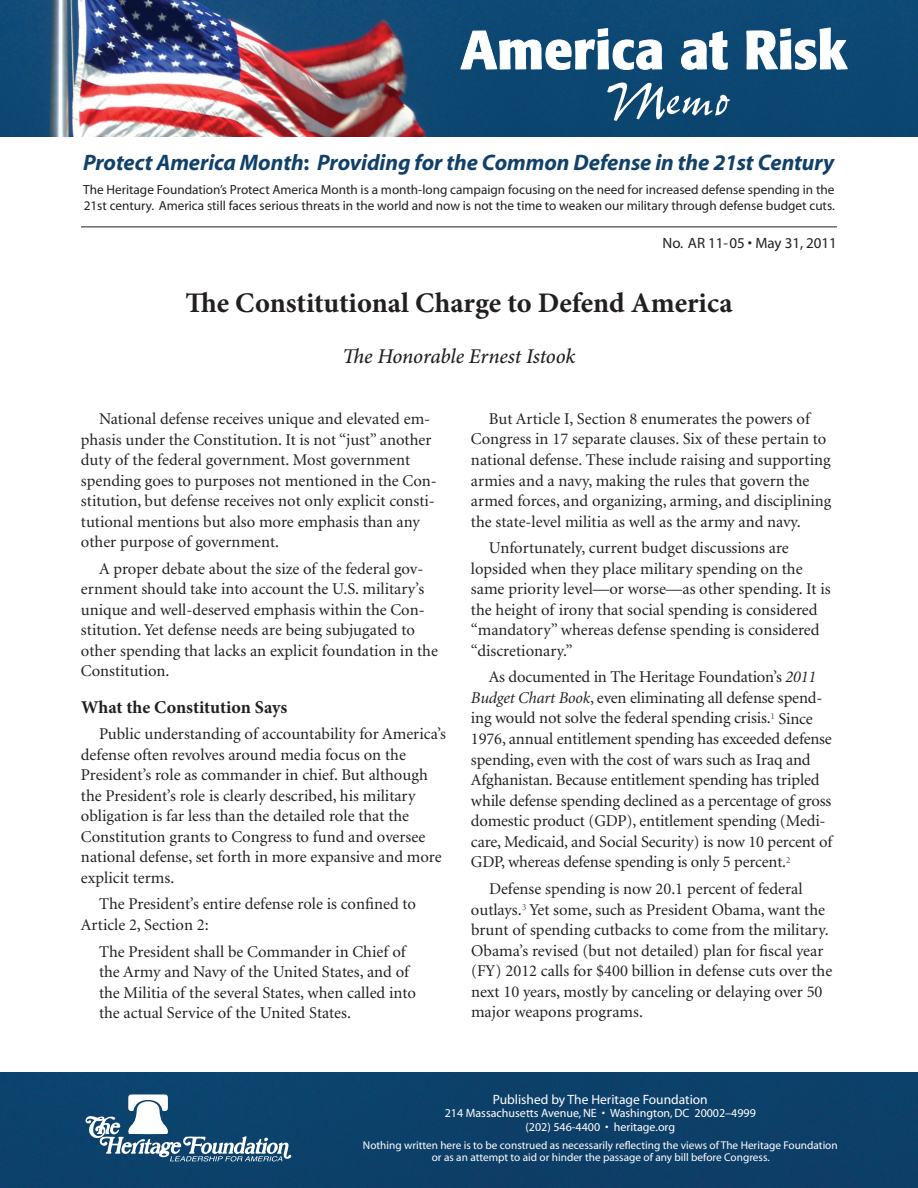
<style>
.page{position:relative;width:918px;height:1188px;background:#fff}
.page>*{position:absolute;margin:0;border:0;box-sizing:border-box;transform-origin:0 0}
.t1{font:54px "Pepita MT Std";color:#fff}
.t2{font:700 28.35px "Minion Pro";color:#231f20}
.t3{font:italic 700 22.5px "Myriad";letter-spacing:-.005em;color:#11416b}
.t4{font:italic 500 21px "Minion Pro";letter-spacing:-.01em;color:#231f20}
.t5{font:700 18px "Minion Pro";letter-spacing:-.005em;color:#231f20}
.t6{font:16.5px/20.5px "Minion";color:#231f20}
.t7{font:15px "Myriad";color:#231f20}
.t8{font:13.5px "Myriad";color:#fff}
.t9{font:13.2px/16.2px "Myriad";color:#231f20}
.t10{font:12px/13.5px "Myriad";color:#fff;text-align:center}
.t11{font:11.25px/12px "Myriad";color:#fff;text-align:center}
.s1{font-style:normal}
.s2{font-style:italic}
</style>
<div class="page">
<div style="left:0;top:1072px;width:918px;height:116px;background:#0c4069"></div>
<svg style="left:86px;top:1094px;width:205px;height:67px"></svg>
<img style="left:0;top:0;width:918px;height:136px">
<svg style="left:460px;top:28px;width:388px;height:42px"></svg>
<hr style="left:81px;top:226px;width:756px;height:1px;background:#231f20">
<h1 class="t1" style="left:606px;top:71px;width:126px">Memo</h1>
<h3 class="t3" style="left:83px;top:151px;width:753px">Protect America Month<span class="s1">:</span> Providing for the Common Defense in the 21st Century</h3>
<p class="t9" style="left:83px;top:182px;width:753px">The Heritage Foundation’s Protect America Month is a month-long campaign focusing on the need for increased defense spending in the<br>21st century. America still faces serious threats in the world and now is not the time to weaken our military through defense budget cuts.</p>
<p class="t7" style="left:663px;top:235px;width:176px">No. AR 11-05 • May 31, 2011</p>
<h2 class="t2" style="left:185px;top:283px;width:549px">The Constitutional Charge to Defend America</h2>
<p class="t4" style="left:342px;top:342px;width:235px">The Honorable Ernest Istook</p>
<p class="t6" style="left:81px;top:409px;width:357px;text-indent:18px">National defense receives unique and elevated em&shy;phasis under the Constitution. It is not “just” another duty of the federal government. Most government spending goes to purposes not mentioned in the Con&shy;stitution, but defense receives not only explicit consti&shy;tutional mentions but also more emphasis than any other purpose of government.</p>
<p class="t6" style="left:81px;top:559px;width:359px;text-indent:18px">A proper debate about the size of the federal gov&shy;ernment should take into account the U.S. military’s unique and well-deserved emphasis within the Con&shy;stitution. Yet defense needs are being subjugated to other spending that lacks an explicit foundation in the Constitution.</p>
<p class="t5" style="left:81px;top:694px;width:208px">What the Constitution Says</p>
<p class="t6" style="left:81px;top:724px;width:367px;text-indent:18px">Public understanding of accountability for America’s defense often revolves around media focus on the President’s role as commander in chief. But although the President’s role is clearly described, his military obligation is far less than the detailed role that the Constitution grants to Congress to fund and oversee national defense, set forth in more expansive and more explicit terms.</p>
<p class="t6" style="left:81px;top:895px;width:336px;text-indent:18px">The President’s entire defense role is confined to<br>Article 2, Section 2:</p>
<p class="t6" style="left:99px;top:942px;width:319px">The President shall be Commander in Chief of the Army and Navy of the United States, and of the Militia of the several States, when called into the actual Service of the United States.</p>
<p class="t6" style="left:471px;top:409px;width:362px;text-indent:18px">But Article I, Section 8 enumerates the powers of Congress in 17 separate clauses. Six of these pertain to national defense. These include raising and supporting armies and a navy, making the rules that govern the armed forces, and organizing, arming, and disciplining the state-level militia as well as the army and navy.</p>
<p class="t6" style="left:471px;top:538px;width:361px;text-indent:18px">Unfortunately, current budget discussions are lopsided when they place military spending on the same priority level—or worse—as other spending. It is the height of irony that social spending is considered “mandatory” whereas defense spending is considered “discretionary.”</p>
<p class="t6" style="left:471px;top:668px;width:363px;text-indent:18px">As documented in The Heritage Foundation’s <span class="s2">2011<br>Budget Chart Book</span>, even eliminating all defense spend&shy;ing would not solve the federal spending crisis.<sup>1</sup> Since 1976, annual entitlement spending has exceeded defense spending, even with the cost of wars such as Iraq and Afghanistan. Because entitlement spending has tripled while defense spending declined as a percentage of gross domestic product (GDP), entitlement spending (Medi&shy;care, Medicaid, and Social Security) is now 10 percent of GDP, whereas defense spending is only 5 percent.<sup>2</sup></p>
<p class="t6" style="left:471px;top:879px;width:363px;text-indent:18px">Defense spending is now 20.1 percent of federal outlays.<sup>3</sup> Yet some, such as President Obama, want the brunt of spending cutbacks to come from the military.<br>Obama’s revised (but not detailed) plan for fiscal year (FY) 2012 calls for $400 billion in defense cuts over the next 10 years, mostly by canceling or delaying over 50 major weapons programs.</p>
<p class="t8" style="left:493px;top:1092px;width:216px">Published by The Heritage Foundation</p>
<p class="t10" style="left:445px;top:1107px;width:313px">214 Massachusetts Avenue, NE • Washington, DC 20002–4999 (202) 546-4400 • heritage.org</p>
<p class="t11" style="left:363px;top:1140px;width:476px">Nothing written here is to be construed as necessarily reflecting the views of The Heritage Foundation or as an attempt to aid or hinder the passage of any bill before Congress.</p>
</div>
